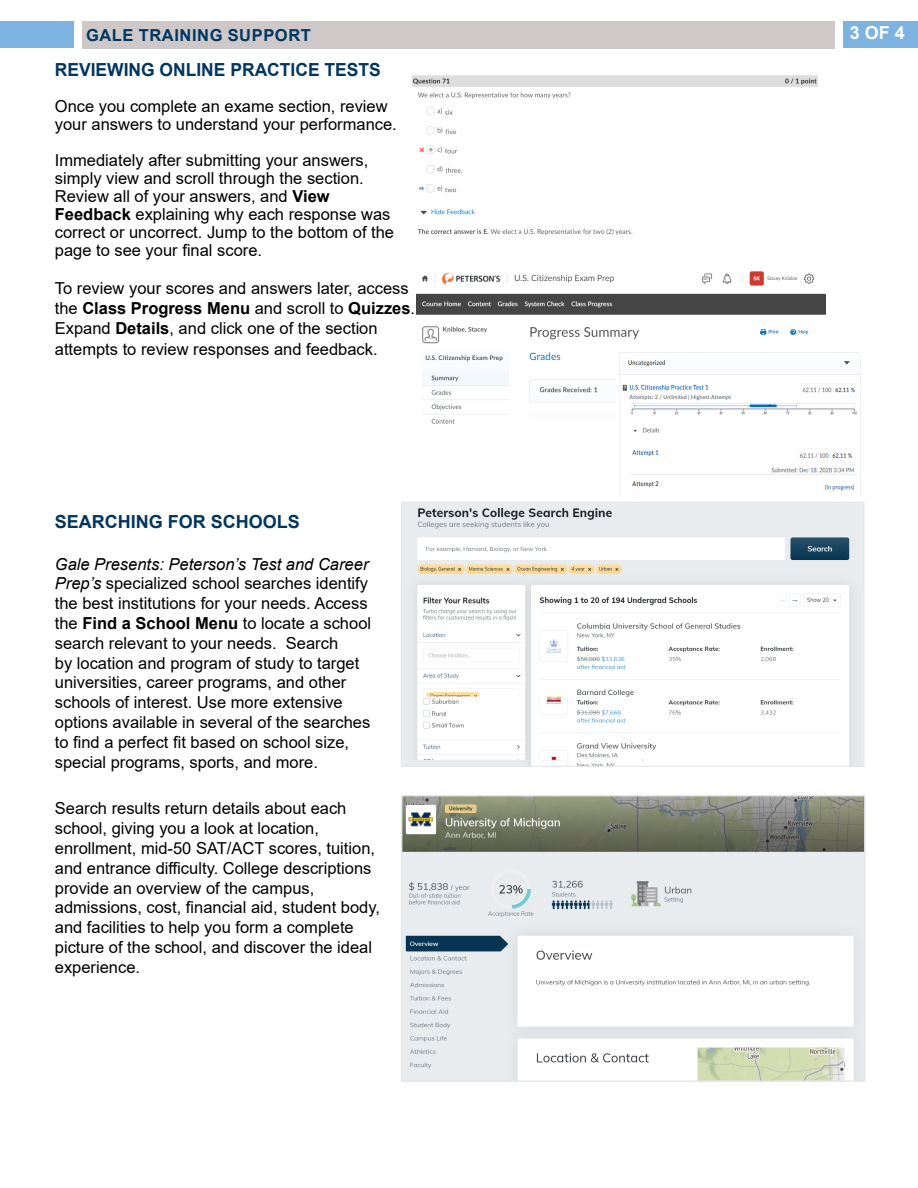
<style>
.page{position:relative;width:918px;height:1188px;background:#fff}
.page>*{position:absolute;margin:0;border:0;box-sizing:border-box;transform-origin:0 0}
.t1{font:700 18px "Arial";color:#003660}
.t2{font:700 18px "Arial";color:#fff}
.t3{font:16.5px/19.8px "Arial";color:#000}
.t4{font:700 16.5px "Arial";letter-spacing:.035em;color:#003660}
.s1{font-weight:700}
.s2{font-style:italic}
</style>
<div class="page">
<div style="left:83px;top:21px;width:752px;height:28px;background:#cec9c8"></div>
<div style="left:0;top:21px;width:73px;height:27px;background:#7db3e1"></div>
<div style="left:843px;top:21px;width:75px;height:27px;background:#7db3e1"></div>
<img style="left:403px;top:504px;width:460px;height:261px">
<div style="left:401px;top:502px;width:464px;height:265px;border:1px solid #e6e7e8"></div>
<img style="left:404px;top:798px;width:459px;height:281px">
<div style="left:401px;top:795px;width:465px;height:287px;border:2px solid #e6e7e8"></div>
<img style="left:412px;top:75px;width:406px;height:160px">
<img style="left:417px;top:271px;width:409px;height:153px">
<img style="left:616px;top:349px;width:245px;height:148px">
<p class="t4" style="left:86px;top:23px;width:226px">GALE TRAINING SUPPORT</p>
<p class="t2" style="left:850px;top:20px;width:57px">3 OF 4</p>
<p class="t1" style="left:55px;top:57px;width:327px">REVIEWING ONLINE PRACTICE TESTS</p>
<p class="t3" style="left:55px;top:98px;width:344px;line-height:18px">Once you complete an exame section, review your answers to understand your performance.</p>
<p class="t3" style="left:55px;top:152px;width:341px;line-height:18px">Immediately after submitting your answers, simply view and scroll through the section.<br>Review all of your answers, and <span class="s1">View Feedback</span> explaining why each response was correct or uncorrect. Jump to the bottom of the page to see your final score.</p>
<p class="t3" style="left:55px;top:278px;width:362px">To review your scores and answers later, access the <span class="s1">Class Progress Menu</span> and scroll to <span class="s1">Quizzes</span>.<br>Expand <span class="s1">Details</span>, and click one of the section</p>
<p class="t3" style="left:55px;top:340px;width:324px">attempts to review responses and feedback.</p>
<p class="t1" style="left:55px;top:509px;width:247px">SEARCHING FOR SCHOOLS</p>
<p class="t3" style="left:55px;top:554px;width:318px"><span class="s2">Gale Presents: Peterson’s Test and Career Prep’s</span> specialized school searches identify the best institutions for your needs. Access the <span class="s1">Find a School Menu</span> to locate a school search relevant to your needs. Search<br>by location and program of study to target universities, career programs, and other schools of interest. Use more extensive options available in several of the searches to find a perfect fit based on school size, special programs, sports, and more.</p>
<p class="t3" style="left:55px;top:799px;width:327px">Search results return details about each school, giving you a look at location, enrollment, mid-50 SAT/ACT scores, tuition, and entrance difficulty. College descriptions provide an overview of the campus, admissions, cost, financial aid, student body, and facilities to help you form a complete picture of the school, and discover the ideal experience.</p>
</div>
